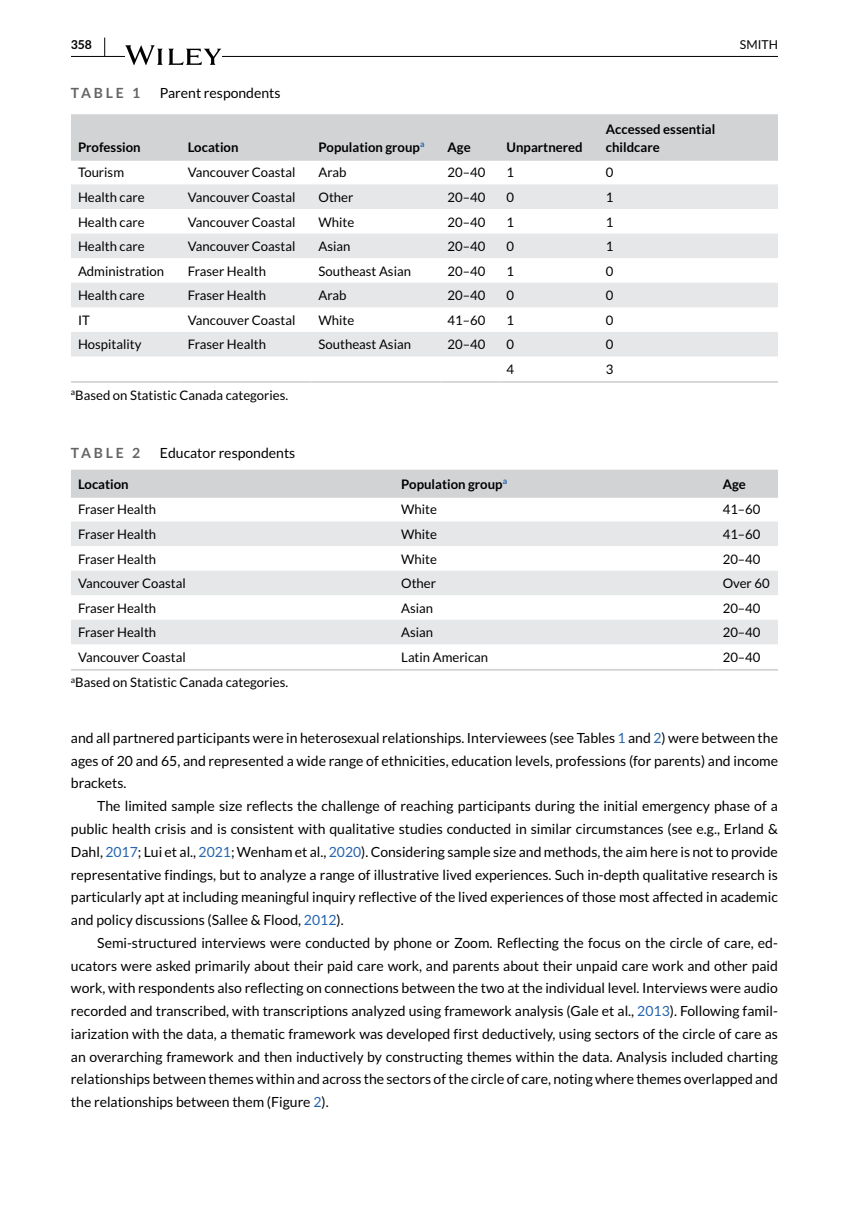
<style>
.page{position:relative;width:849px;height:1221px;background:#fff}
.page>*{position:absolute;margin:0;border:0;box-sizing:border-box;transform-origin:0 0}
.t1{font:14px/22.8px "Lato";color:#000;text-align:justify}
.t2{font:700 14px "Lato";letter-spacing:.2em;color:#636466}
.t3{font:13.12px "Lato";color:#000}
.t4{font:700 13.12px/18.4px "Lato";color:#000}
.t5{font:12.25px "Lato";color:#000}
.t6{font:700 12.25px "Lato";color:#000}
.s1{color:#2564af}
</style>
<div class="page">
<hr style="left:71px;top:56px;width:706px;height:1px;background:#000">
<svg style="left:125px;top:45px;width:96px;height:20px"></svg>
<svg style="left:104px;top:38px;width:1px;height:18px"></svg>
<div style="left:71px;top:114px;width:706px;height:47px;background:#d1d3d4"></div>
<svg style="left:71px;top:184px;width:706px;height:172px;fill:#e6e7e8"></svg>
<hr style="left:71px;top:381px;width:110px;height:2px;background:#d1d3d4">
<hr style="left:181px;top:381px;width:130px;height:2px;background:#d1d3d4">
<hr style="left:311px;top:381px;width:129px;height:2px;background:#d1d3d4">
<hr style="left:440px;top:381px;width:59px;height:2px;background:#d1d3d4">
<hr style="left:499px;top:381px;width:99px;height:2px;background:#d1d3d4">
<hr style="left:598px;top:381px;width:179px;height:2px;background:#d1d3d4">
<div style="left:71px;top:469px;width:706px;height:28px;background:#d1d3d4"></div>
<svg style="left:71px;top:521px;width:706px;height:123px;fill:#e6e7e8"></svg>
<hr style="left:71px;top:669px;width:323px;height:1px;background:#d1d3d4">
<hr style="left:394px;top:669px;width:321px;height:1px;background:#d1d3d4">
<hr style="left:715px;top:669px;width:62px;height:1px;background:#d1d3d4">
<p class="t6" style="left:71px;top:38px;width:22px">358</p>
<p class="t5" style="left:739px;top:38px;width:40px">SMITH</p>
<p class="t2" style="left:71px;top:85px;width:71px">TABLE 1</p>
<p class="t1" style="left:160px;top:82px;width:122px">Parent respondents</p>
<p class="t4" style="left:78px;top:138px;width:64px">Profession</p>
<p class="t4" style="left:188px;top:138px;width:52px">Location</p>
<p class="t4" style="left:318px;top:138px;width:107px">Population group<sup>a</sup></p>
<p class="t4" style="left:447px;top:138px;width:25px">Age</p>
<p class="t4" style="left:506px;top:138px;width:78px">Unpartnered</p>
<p class="t4" style="left:605px;top:119px;width:111px">Accessed essential childcare</p>
<p class="t3" style="left:78px;top:165px;width:48px">Tourism</p>
<p class="t3" style="left:188px;top:165px;width:109px">Vancouver Coastal</p>
<p class="t3" style="left:318px;top:165px;width:29px">Arab</p>
<p class="t3" style="left:447px;top:165px;width:39px">20–40</p>
<p class="t3" style="left:506px;top:165px;width:9px">1</p>
<p class="t3" style="left:605px;top:165px;width:9px">0</p>
<p class="t3" style="left:78px;top:190px;width:68px">Health care</p>
<p class="t3" style="left:188px;top:190px;width:109px">Vancouver Coastal</p>
<p class="t3" style="left:318px;top:190px;width:36px">Other</p>
<p class="t3" style="left:447px;top:190px;width:39px">20–40</p>
<p class="t3" style="left:506px;top:190px;width:9px">0</p>
<p class="t3" style="left:605px;top:190px;width:9px">1</p>
<p class="t3" style="left:78px;top:214px;width:68px">Health care</p>
<p class="t3" style="left:188px;top:214px;width:109px">Vancouver Coastal</p>
<p class="t3" style="left:318px;top:214px;width:37px">White</p>
<p class="t3" style="left:447px;top:214px;width:39px">20–40</p>
<p class="t3" style="left:506px;top:214px;width:9px">1</p>
<p class="t3" style="left:605px;top:214px;width:9px">1</p>
<p class="t3" style="left:78px;top:239px;width:68px">Health care</p>
<p class="t3" style="left:188px;top:239px;width:109px">Vancouver Coastal</p>
<p class="t3" style="left:318px;top:239px;width:33px">Asian</p>
<p class="t3" style="left:447px;top:239px;width:39px">20–40</p>
<p class="t3" style="left:506px;top:239px;width:9px">0</p>
<p class="t3" style="left:605px;top:239px;width:9px">1</p>
<p class="t3" style="left:78px;top:264px;width:88px">Administration</p>
<p class="t3" style="left:188px;top:264px;width:80px">Fraser Health</p>
<p class="t3" style="left:318px;top:264px;width:94px">Southeast Asian</p>
<p class="t3" style="left:447px;top:264px;width:39px">20–40</p>
<p class="t3" style="left:506px;top:264px;width:9px">1</p>
<p class="t3" style="left:605px;top:264px;width:9px">0</p>
<p class="t3" style="left:78px;top:288px;width:68px">Health care</p>
<p class="t3" style="left:188px;top:288px;width:80px">Fraser Health</p>
<p class="t3" style="left:318px;top:288px;width:29px">Arab</p>
<p class="t3" style="left:447px;top:288px;width:39px">20–40</p>
<p class="t3" style="left:506px;top:288px;width:9px">0</p>
<p class="t3" style="left:605px;top:288px;width:9px">0</p>
<p class="t3" style="left:78px;top:313px;width:13px">IT</p>
<p class="t3" style="left:188px;top:313px;width:109px">Vancouver Coastal</p>
<p class="t3" style="left:318px;top:313px;width:37px">White</p>
<p class="t3" style="left:447px;top:313px;width:39px">41–60</p>
<p class="t3" style="left:506px;top:313px;width:9px">1</p>
<p class="t3" style="left:605px;top:313px;width:9px">0</p>
<p class="t3" style="left:78px;top:337px;width:65px">Hospitality</p>
<p class="t3" style="left:188px;top:337px;width:80px">Fraser Health</p>
<p class="t3" style="left:318px;top:337px;width:94px">Southeast Asian</p>
<p class="t3" style="left:447px;top:337px;width:39px">20–40</p>
<p class="t3" style="left:506px;top:337px;width:9px">0</p>
<p class="t3" style="left:605px;top:337px;width:9px">0</p>
<p class="t3" style="left:506px;top:362px;width:9px">4</p>
<p class="t3" style="left:605px;top:362px;width:9px">3</p>
<p class="t3" style="left:71px;top:387px;width:219px"><sup>a</sup>Based on Statistic Canada categories.</p>
<p class="t2" style="left:71px;top:445px;width:71px">TABLE 2</p>
<p class="t1" style="left:160px;top:442px;width:137px">Educator respondents</p>
<p class="t4" style="left:78px;top:475px;width:52px">Location</p>
<p class="t4" style="left:401px;top:475px;width:107px">Population group<sup>a</sup></p>
<p class="t4" style="left:722px;top:475px;width:25px">Age</p>
<p class="t3" style="left:78px;top:502px;width:80px">Fraser Health</p>
<p class="t3" style="left:401px;top:502px;width:37px">White</p>
<p class="t3" style="left:722px;top:502px;width:39px">41–60</p>
<p class="t3" style="left:78px;top:527px;width:80px">Fraser Health</p>
<p class="t3" style="left:401px;top:527px;width:37px">White</p>
<p class="t3" style="left:722px;top:527px;width:39px">41–60</p>
<p class="t3" style="left:78px;top:551px;width:80px">Fraser Health</p>
<p class="t3" style="left:401px;top:551px;width:37px">White</p>
<p class="t3" style="left:722px;top:551px;width:39px">20–40</p>
<p class="t3" style="left:78px;top:576px;width:109px">Vancouver Coastal</p>
<p class="t3" style="left:401px;top:576px;width:36px">Other</p>
<p class="t3" style="left:722px;top:576px;width:48px">Over 60</p>
<p class="t3" style="left:78px;top:600px;width:80px">Fraser Health</p>
<p class="t3" style="left:401px;top:600px;width:33px">Asian</p>
<p class="t3" style="left:722px;top:600px;width:39px">20–40</p>
<p class="t3" style="left:78px;top:625px;width:80px">Fraser Health</p>
<p class="t3" style="left:401px;top:625px;width:33px">Asian</p>
<p class="t3" style="left:722px;top:625px;width:39px">20–40</p>
<p class="t3" style="left:78px;top:650px;width:109px">Vancouver Coastal</p>
<p class="t3" style="left:401px;top:650px;width:88px">Latin American</p>
<p class="t3" style="left:722px;top:650px;width:39px">20–40</p>
<p class="t3" style="left:71px;top:675px;width:219px"><sup>a</sup>Based on Statistic Canada categories.</p>
<p class="t1" style="left:71px;top:726px;width:708px">and all partnered participants were in heterosexual relationships. Interviewees (see Tables <span class="s1">1</span> and <span class="s1">2</span>) were between the ages of 20 and 65, and represented a wide range of ethnicities, education levels, professions (for parents) and income brackets.</p>
<p class="t1" style="left:71px;top:794px;width:708px;text-indent:26px">The limited sample size reflects the challenge of reaching participants during the initial emergency phase of a public health crisis and is consistent with qualitative studies conducted in similar circumstances (see e.g., Erland &amp; Dahl, <span class="s1">2017</span>; Lui et al., <span class="s1">2021</span>; Wenham et al., <span class="s1">2020</span>). Considering sample size and methods, the aim here is not to provide representative findings, but to analyze a range of illustrative lived experiences. Such in-depth qualitative research is particularly apt at including meaningful inquiry reflective of the lived experiences of those most affected in academic and policy discussions (Sallee &amp; Flood, <span class="s1">2012</span>).</p>
<p class="t1" style="left:71px;top:931px;width:708px;text-indent:26px">Semi-structured interviews were conducted by phone or Zoom. Reflecting the focus on the circle of care, ed&shy;ucators were asked primarily about their paid care work, and parents about their unpaid care work and other paid work, with respondents also reflecting on connections between the two at the individual level. Interviews were audio recorded and transcribed, with transcriptions analyzed using framework analysis (Gale et al., <span class="s1">2013</span>). Following famil&shy;iarization with the data, a thematic framework was developed first deductively, using sectors of the circle of care as an overarching framework and then inductively by constructing themes within the data. Analysis included charting relationships between themes within and across the sectors of the circle of care, noting where themes overlapped and the relationships between them (Figure <span class="s1">2</span>).</p>
</div>
